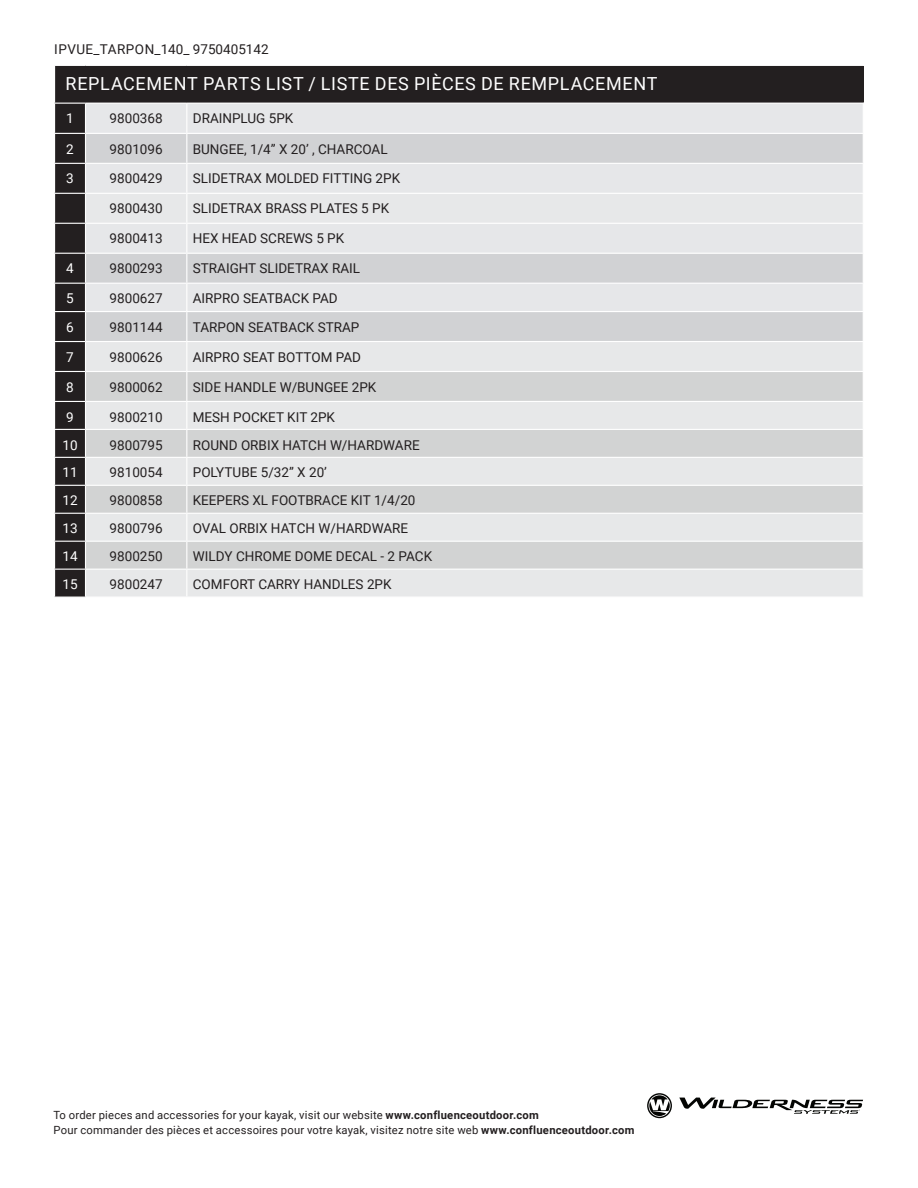
<style>
.page{position:relative;width:918px;height:1188px;background:#fff}
.page>*{position:absolute;margin:0;border:0;box-sizing:border-box;transform-origin:0 0}
.t1{font:18px "Roboto";letter-spacing:.035em;color:#fff}
.t2{font:13.5px "Roboto";color:#231f20}
.t3{font:13.5px "Roboto";color:#fff}
.t4{font:11.25px/15px "Roboto";letter-spacing:.015em;color:#231f20}
.s1{font-weight:700}
</style>
<div class="page">
<div style="left:55px;top:66px;width:807px;height:531px;background:#231f20"></div>
<div style="left:86px;top:104px;width:777px;height:29px;background:#e6e7e9"></div>
<svg style="left:86px;top:134px;width:777px;height:59px;background:#dbdcde"></svg>
<svg style="left:86px;top:194px;width:777px;height:403px;background:#e0e1e3"></svg>
<svg style="left:86px;top:372px;width:777px;height:197px;background:#dbdcdc"></svg>
<hr style="left:862px;top:66px;width:2px;height:37px;background:#231f20">
<hr style="left:54px;top:103px;width:32px;height:1px;background:#fff">
<hr style="left:86px;top:103px;width:101px;height:1px;background:#fff">
<hr style="left:187px;top:103px;width:677px;height:1px;background:#fff">
<hr style="left:54px;top:133px;width:32px;height:1px;background:#fff">
<hr style="left:86px;top:133px;width:101px;height:1px;background:#fff">
<hr style="left:187px;top:133px;width:677px;height:1px;background:#fff">
<hr style="left:54px;top:163px;width:32px;height:1px;background:#fff">
<hr style="left:86px;top:163px;width:101px;height:1px;background:#fff">
<hr style="left:187px;top:163px;width:677px;height:1px;background:#fff">
<hr style="left:54px;top:193px;width:32px;height:1px;background:#fff">
<hr style="left:86px;top:193px;width:101px;height:1px;background:#fff">
<hr style="left:187px;top:193px;width:677px;height:1px;background:#fff">
<hr style="left:54px;top:223px;width:32px;height:1px;background:#fff">
<hr style="left:86px;top:223px;width:101px;height:1px;background:#fff">
<hr style="left:187px;top:223px;width:677px;height:1px;background:#fff">
<hr style="left:54px;top:253px;width:32px;height:1px;background:#fff">
<hr style="left:86px;top:253px;width:101px;height:1px;background:#fff">
<hr style="left:187px;top:253px;width:677px;height:1px;background:#fff">
<hr style="left:54px;top:283px;width:32px;height:1px;background:#fff">
<hr style="left:86px;top:283px;width:101px;height:1px;background:#fff">
<hr style="left:187px;top:283px;width:677px;height:1px;background:#fff">
<hr style="left:54px;top:311px;width:32px;height:1px;background:#fff">
<hr style="left:86px;top:311px;width:101px;height:1px;background:#fff">
<hr style="left:187px;top:311px;width:677px;height:1px;background:#fff">
<hr style="left:54px;top:341px;width:32px;height:1px;background:#fff">
<hr style="left:86px;top:341px;width:101px;height:1px;background:#fff">
<hr style="left:187px;top:341px;width:677px;height:1px;background:#fff">
<hr style="left:54px;top:371px;width:32px;height:1px;background:#fff">
<hr style="left:86px;top:371px;width:101px;height:1px;background:#fff">
<hr style="left:187px;top:371px;width:677px;height:1px;background:#fff">
<hr style="left:54px;top:401px;width:32px;height:1px;background:#fff">
<hr style="left:86px;top:401px;width:101px;height:1px;background:#fff">
<hr style="left:187px;top:401px;width:677px;height:1px;background:#fff">
<hr style="left:54px;top:429px;width:32px;height:1px;background:#fff">
<hr style="left:86px;top:429px;width:101px;height:1px;background:#fff">
<hr style="left:187px;top:429px;width:677px;height:1px;background:#fff">
<hr style="left:54px;top:457px;width:32px;height:1px;background:#fff">
<hr style="left:86px;top:457px;width:101px;height:1px;background:#fff">
<hr style="left:187px;top:457px;width:677px;height:1px;background:#fff">
<hr style="left:54px;top:485px;width:32px;height:1px;background:#fff">
<hr style="left:86px;top:485px;width:101px;height:1px;background:#fff">
<hr style="left:187px;top:485px;width:677px;height:1px;background:#fff">
<hr style="left:54px;top:513px;width:32px;height:1px;background:#fff">
<hr style="left:86px;top:513px;width:101px;height:1px;background:#fff">
<hr style="left:187px;top:513px;width:677px;height:1px;background:#fff">
<hr style="left:54px;top:541px;width:32px;height:1px;background:#fff">
<hr style="left:86px;top:541px;width:101px;height:1px;background:#fff">
<hr style="left:187px;top:541px;width:677px;height:1px;background:#fff">
<hr style="left:54px;top:569px;width:32px;height:1px;background:#fff">
<svg style="left:54px;top:132px;width:1px;height:465px"></svg>
<hr style="left:86px;top:569px;width:101px;height:1px;background:#fff">
<svg style="left:85px;top:104px;width:1px;height:493px"></svg>
<hr style="left:187px;top:569px;width:677px;height:1px;background:#fff">
<svg style="left:186px;top:104px;width:1px;height:493px"></svg>
<svg style="left:647px;top:1093px;width:25px;height:25px"></svg>
<svg style="left:679px;top:1098px;width:184px;height:16px"></svg>
<p class="t2" style="left:54px;top:40px;width:216px">IPVUE_TARPON_140_ 9750405142</p>
<p class="t1" style="left:66px;top:71px;width:594px">REPLACEMENT PARTS LIST / LISTE DES PIÈCES DE REMPLACEMENT</p>
<p class="t3" style="left:66px;top:109px;width:9px">1</p>
<p class="t2" style="left:110px;top:109px;width:55px">9800368</p>
<p class="t2" style="left:193px;top:109px;width:102px">DRAINPLUG 5PK</p>
<p class="t3" style="left:66px;top:139px;width:9px">2</p>
<p class="t2" style="left:110px;top:139px;width:55px">9801096</p>
<p class="t2" style="left:193px;top:139px;width:196px">BUNGEE, 1/4” X 20’ , CHARCOAL</p>
<p class="t3" style="left:66px;top:169px;width:9px">3</p>
<p class="t2" style="left:110px;top:169px;width:55px">9800429</p>
<p class="t2" style="left:193px;top:169px;width:209px">SLIDETRAX MOLDED FITTING 2PK</p>
<p class="t2" style="left:110px;top:199px;width:55px">9800430</p>
<p class="t2" style="left:193px;top:199px;width:198px">SLIDETRAX BRASS PLATES 5 PK</p>
<p class="t2" style="left:110px;top:229px;width:55px">9800413</p>
<p class="t2" style="left:193px;top:229px;width:153px">HEX HEAD SCREWS 5 PK</p>
<p class="t3" style="left:66px;top:259px;width:9px">4</p>
<p class="t2" style="left:110px;top:259px;width:55px">9800293</p>
<p class="t2" style="left:193px;top:259px;width:169px">STRAIGHT SLIDETRAX RAIL</p>
<p class="t3" style="left:66px;top:289px;width:9px">5</p>
<p class="t2" style="left:110px;top:289px;width:55px">9800627</p>
<p class="t2" style="left:193px;top:289px;width:147px">AIRPRO SEATBACK PAD</p>
<p class="t3" style="left:66px;top:317px;width:9px">6</p>
<p class="t2" style="left:110px;top:317px;width:55px">9801144</p>
<p class="t2" style="left:193px;top:317px;width:168px">TARPON SEATBACK STRAP</p>
<p class="t3" style="left:66px;top:347px;width:9px">7</p>
<p class="t2" style="left:110px;top:347px;width:55px">9800626</p>
<p class="t2" style="left:193px;top:347px;width:170px">AIRPRO SEAT BOTTOM PAD</p>
<p class="t3" style="left:66px;top:377px;width:9px">8</p>
<p class="t2" style="left:110px;top:377px;width:55px">9800062</p>
<p class="t2" style="left:193px;top:377px;width:185px">SIDE HANDLE W/BUNGEE 2PK</p>
<p class="t3" style="left:66px;top:407px;width:9px">9</p>
<p class="t2" style="left:110px;top:407px;width:55px">9800210</p>
<p class="t2" style="left:193px;top:407px;width:144px">MESH POCKET KIT 2PK</p>
<p class="t3" style="left:62px;top:435px;width:17px">10</p>
<p class="t2" style="left:110px;top:435px;width:55px">9800795</p>
<p class="t2" style="left:193px;top:435px;width:228px">ROUND ORBIX HATCH W/HARDWARE</p>
<p class="t3" style="left:62px;top:463px;width:17px">11</p>
<p class="t2" style="left:110px;top:463px;width:55px">9810054</p>
<p class="t2" style="left:193px;top:463px;width:136px">POLYTUBE 5/32” X 20’</p>
<p class="t3" style="left:62px;top:491px;width:17px">12</p>
<p class="t2" style="left:110px;top:491px;width:55px">9800858</p>
<p class="t2" style="left:193px;top:491px;width:224px">KEEPERS XL FOOTBRACE KIT 1/4/20</p>
<p class="t3" style="left:62px;top:519px;width:17px">13</p>
<p class="t2" style="left:110px;top:519px;width:55px">9800796</p>
<p class="t2" style="left:193px;top:519px;width:217px">OVAL ORBIX HATCH W/HARDWARE</p>
<p class="t3" style="left:62px;top:547px;width:17px">14</p>
<p class="t2" style="left:110px;top:547px;width:55px">9800250</p>
<p class="t2" style="left:193px;top:547px;width:241px">WILDY CHROME DOME DECAL - 2 PACK</p>
<p class="t3" style="left:62px;top:575px;width:17px">15</p>
<p class="t2" style="left:110px;top:575px;width:55px">9800247</p>
<p class="t2" style="left:193px;top:575px;width:200px">COMFORT CARRY HANDLES 2PK</p>
<p class="t4" style="left:53px;top:1107px;width:582px">To order pieces and accessories for your kayak, visit our website <span class="s1">www.confluenceoutdoor.com<br></span>Pour commander des pièces et accessoires pour votre kayak, visitez notre site web <span class="s1">www.confluenceoutdoor.com</span></p>
</div>
